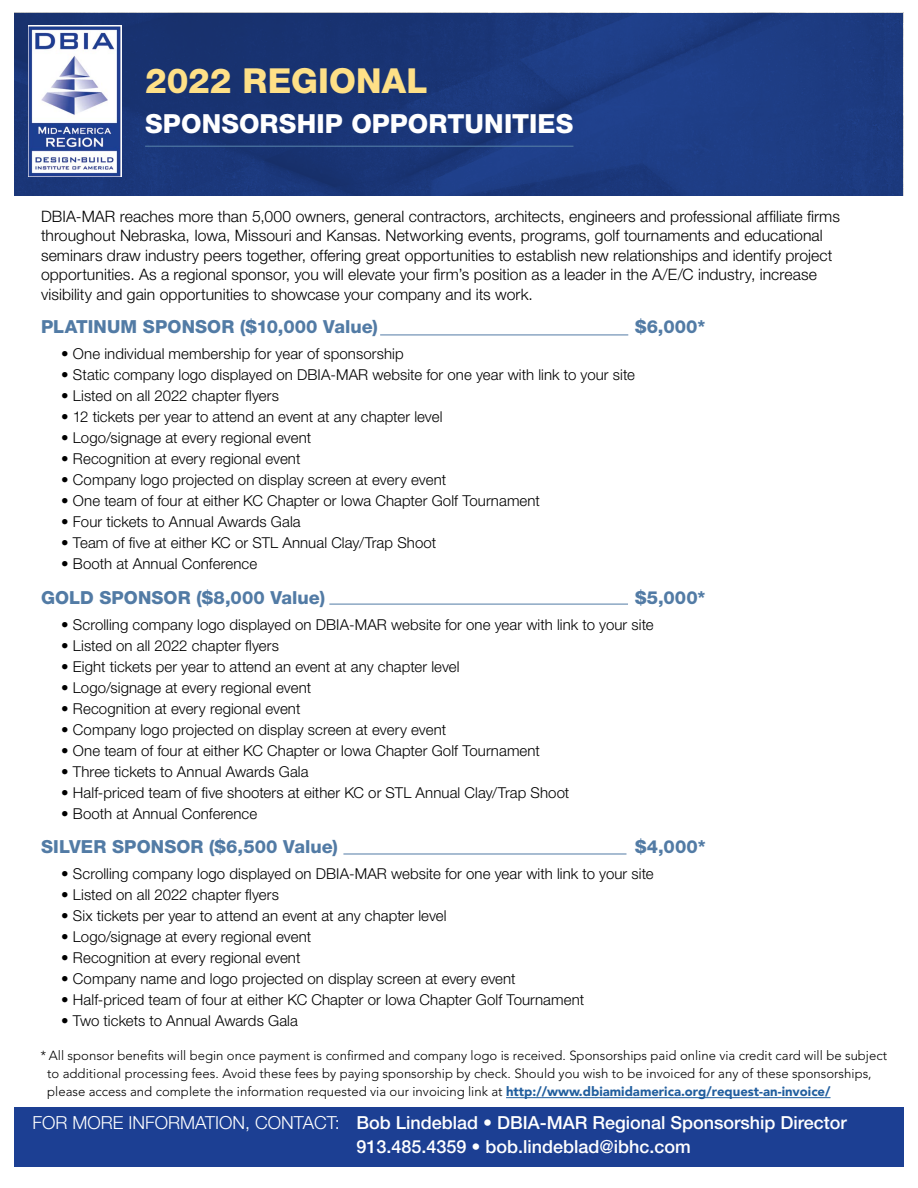
<style>
.page{position:relative;width:918px;height:1188px;background:#fff}
.page>*{position:absolute;margin:0;border:0;box-sizing:border-box;transform-origin:0 0}
.t1{font:800 34.5px "Helvetica Neue LT Std";color:#fee087}
.t2{font:800 26.4px "Helvetica Neue LT Std";letter-spacing:.005em;color:#fff}
.t3{font:500 18px/24px "Helvetica Neue LT Std";color:#fff}
.t4{font:800 18px "Helvetica Neue LT Std";letter-spacing:.005em;color:#527ba5}
.t5{font:300 15.75px/19.5px "Helvetica Neue LT Std";letter-spacing:.005em;color:#000}
.t6{font:300 15px "Helvetica Neue LT Std";letter-spacing:.005em;color:#000}
.t7{font:300 13.2px/18px "Avenir";color:#000}
.s1{font-weight:900;color:#215e9e}
.s2{font-weight:300}
</style>
<div class="page">
<svg style="left:14px;top:13px;width:889px;height:183px;background:#1b387c"></svg>
<div style="left:14px;top:1107px;width:890px;height:59px;background:#1c3f93"></div>
<hr style="left:380px;top:335px;width:248px;height:1px;background:#527ba5">
<hr style="left:329px;top:604px;width:299px;height:1px;background:#527ba5">
<hr style="left:343px;top:854px;width:283px;height:1px;background:#527ba5">
<img style="left:28px;top:25px;width:94px;height:152px">
<hr style="left:145px;top:146px;width:428px;height:1px;background:#527ba5">
<hr style="left:506px;top:1097px;width:325px;height:1px;background:#215e9e">
<h1 class="t1" style="left:145px;top:60px;width:284px">2022 REGIONAL</h1>
<h2 class="t2" style="left:145px;top:108px;width:430px">SPONSORSHIP OPPORTUNITIES</h2>
<p class="t5" style="left:41px;top:206px;width:801px">DBIA-MAR reaches more than 5,000 owners, general contractors, architects, engineers and professional affiliate firms throughout Nebraska, Iowa, Missouri and Kansas. Networking events, programs, golf tournaments and educational seminars draw industry peers together, offering great opportunities to establish new relationships and identify project opportunities. As a regional sponsor, you will elevate your firm’s position as a leader in the A/E/C industry, increase visibility and gain opportunities to showcase your company and its work.</p>
<p class="t4" style="left:41px;top:316px;width:338px">PLATINUM SPONSOR ($10,000 Value)</p>
<p class="t4" style="left:635px;top:316px;width:72px">$6,000*</p>
<p class="t6" style="left:61px;top:345px;width:344px">• One individual membership for year of sponsorship</p>
<p class="t6" style="left:61px;top:366px;width:575px">• Static company logo displayed on DBIA-MAR website for one year with link to your site</p>
<p class="t6" style="left:61px;top:387px;width:219px">• Listed on all 2022 chapter flyers</p>
<p class="t6" style="left:61px;top:408px;width:383px">• 12 tickets per year to attend an event at any chapter level</p>
<p class="t6" style="left:61px;top:429px;width:251px">• Logo/signage at every regional event</p>
<p class="t6" style="left:61px;top:450px;width:241px">• Recognition at every regional event</p>
<p class="t6" style="left:61px;top:471px;width:386px">• Company logo projected on display screen at every event</p>
<p class="t6" style="left:61px;top:492px;width:480px">• One team of four at either KC Chapter or Iowa Chapter Golf Tournament</p>
<p class="t6" style="left:61px;top:513px;width:241px">• Four tickets to Annual Awards Gala</p>
<p class="t6" style="left:61px;top:534px;width:376px">• Team of five at either KC or STL Annual Clay/Trap Shoot</p>
<p class="t6" style="left:61px;top:555px;width:197px">• Booth at Annual Conference</p>
<p class="t4" style="left:41px;top:587px;width:286px">GOLD SPONSOR ($8,000 Value)</p>
<p class="t4" style="left:635px;top:587px;width:72px">$5,000*</p>
<p class="t6" style="left:61px;top:615px;width:594px">• Scrolling company logo displayed on DBIA-MAR website for one year with link to your site</p>
<p class="t6" style="left:61px;top:636px;width:219px">• Listed on all 2022 chapter flyers</p>
<p class="t6" style="left:61px;top:657px;width:400px">• Eight tickets per year to attend an event at any chapter level</p>
<p class="t6" style="left:61px;top:678px;width:251px">• Logo/signage at every regional event</p>
<p class="t6" style="left:61px;top:699px;width:241px">• Recognition at every regional event</p>
<p class="t6" style="left:61px;top:720px;width:386px">• Company logo projected on display screen at every event</p>
<p class="t6" style="left:61px;top:741px;width:480px">• One team of four at either KC Chapter or Iowa Chapter Golf Tournament</p>
<p class="t6" style="left:61px;top:762px;width:249px">• Three tickets to Annual Awards Gala</p>
<p class="t6" style="left:61px;top:783px;width:510px">• Half-priced team of five shooters at either KC or STL Annual Clay/Trap Shoot</p>
<p class="t6" style="left:61px;top:804px;width:197px">• Booth at Annual Conference</p>
<p class="t4" style="left:41px;top:836px;width:298px">SILVER SPONSOR ($6,500 Value)</p>
<p class="t4" style="left:635px;top:836px;width:72px">$4,000*</p>
<p class="t6" style="left:61px;top:865px;width:594px">• Scrolling company logo displayed on DBIA-MAR website for one year with link to your site</p>
<p class="t6" style="left:61px;top:886px;width:219px">• Listed on all 2022 chapter flyers</p>
<p class="t6" style="left:61px;top:907px;width:387px">• Six tickets per year to attend an event at any chapter level</p>
<p class="t6" style="left:61px;top:928px;width:251px">• Logo/signage at every regional event</p>
<p class="t6" style="left:61px;top:949px;width:241px">• Recognition at every regional event</p>
<p class="t6" style="left:61px;top:970px;width:456px">• Company name and logo projected on display screen at every event</p>
<p class="t6" style="left:61px;top:991px;width:525px">• Half-priced team of four at either KC Chapter or Iowa Chapter Golf Tournament</p>
<p class="t6" style="left:61px;top:1012px;width:238px">• Two tickets to Annual Awards Gala</p>
<p class="t7" style="left:47px;top:1047px;width:841px;text-indent:-7px">* All sponsor benefits will begin once payment is confirmed and company logo is received. Sponsorships paid online via credit card will be subject to additional processing fees. Avoid these fees by paying sponsorship by check. Should you wish to be invoiced for any of these sponsorships, please access and complete the information requested via our invoicing link at <span class="s1">http://www.dbiamidamerica.org/request-an-invoice/</span></p>
<p class="t3" style="left:356px;top:1110px;width:492px;text-indent:-324px"><span class="s2">FOR MORE INFORMATION, CONTACT:</span> Bob Lindeblad • DBIA-MAR Regional Sponsorship Director<br>913.485.4359 • bob.lindeblad@ibhc.com</p>
</div>
